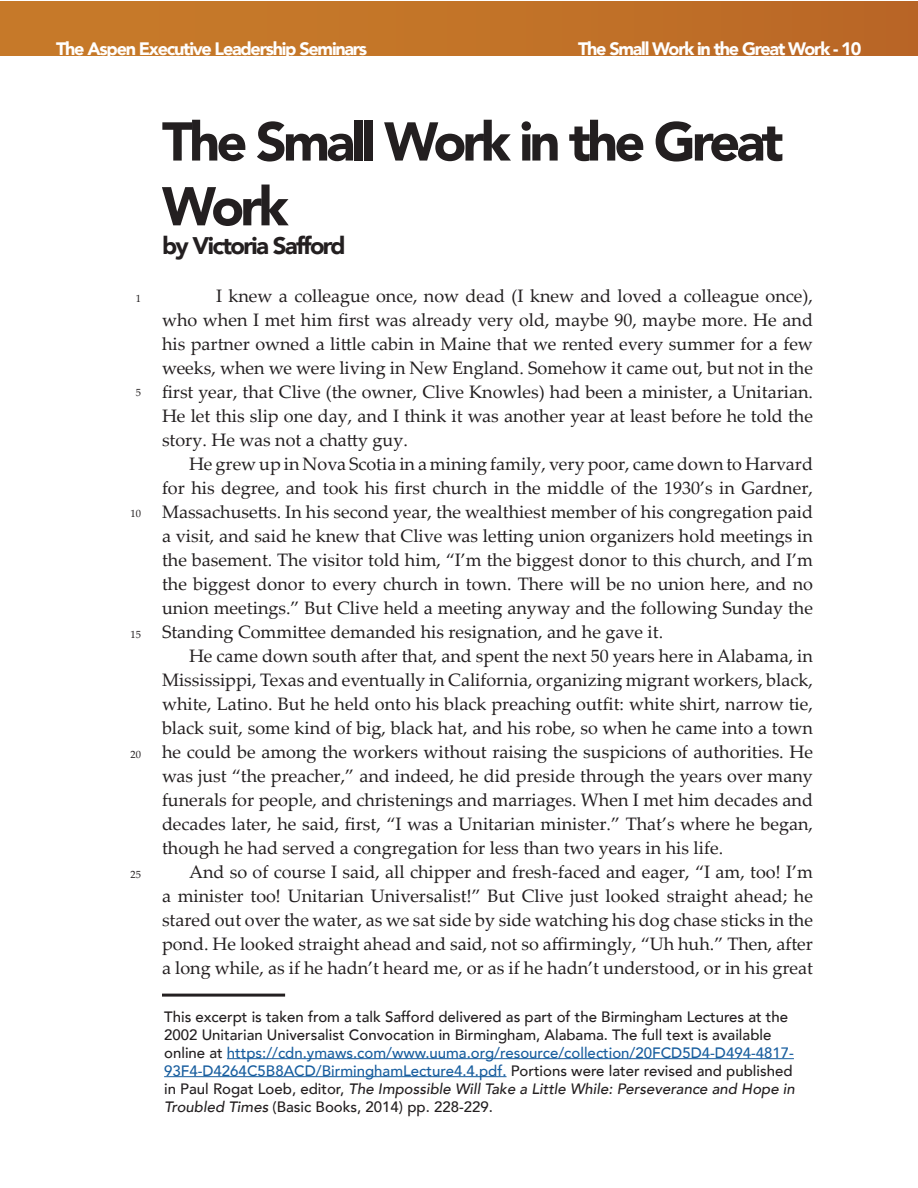
<style>
.page{position:relative;width:918px;height:1188px;background:#fff}
.page>*{position:absolute;margin:0;border:0;box-sizing:border-box;transform-origin:0 0}
.Heading{font:900 54px/64.8px "Avenir";letter-spacing:-.07em;color:#231f20}
.Heading-2{font:900 24px "Avenir";letter-spacing:-.07em;color:#231f20}
.Reading_Body{font:18px/24px "Palatino Linotype";color:#231f20;text-align:justify}
.Medium_Body{font:900 18px "Avenir";letter-spacing:-.07em;color:#fff}
.Footnote{font:500 15px/18px "Avenir";color:#231f20}
.t1{font:10.5px "Palatino Linotype";color:#231f20}
.s1{color:#175d9e}
.s2{font-style:italic}
</style>
<div class="page">
<div style="left:0;top:1px;width:918px;height:54px;background:linear-gradient(to right,#c97d2a,#ba6826)"></div>
<hr style="left:227px;top:1058px;width:567px;height:1px;background:#175d9e">
<hr style="left:164px;top:1076px;width:343px;height:1px;background:#175d9e">
<hr style="left:162px;top:994px;width:123px;height:3px;background:#231f20">
<p class="Medium_Body" style="left:56px;top:34px;width:313px">The Aspen Executive Leadership Seminars</p>
<p class="Medium_Body" style="left:578px;top:34px;width:285px">The Small Work in the Great Work - 10</p>
<p class="t1" style="left:136px;top:291px;width:7px">1</p>
<p class="t1" style="left:136px;top:385px;width:7px">5</p>
<p class="t1" style="left:130px;top:506px;width:12px">10</p>
<p class="t1" style="left:130px;top:627px;width:12px">15</p>
<p class="t1" style="left:130px;top:747px;width:12px">20</p>
<p class="t1" style="left:130px;top:867px;width:12px">25</p>
<p class="Heading" style="left:162px;top:108px;width:623px">The Small Work in the Great<br>Work</p>
<p class="Heading-2" style="left:162px;top:225px;width:185px">by Victoria Safford</p>
<p class="Reading_Body" style="left:162px;top:283px;width:653px;text-indent:54px">I knew a colleague once, now dead (I knew and loved a colleague once), who when I met him first was already very old, maybe 90, maybe more. He and his partner owned a little cabin in Maine that we rented every summer for a few weeks, when we were living in New England. Somehow it came out, but not in the first year, that Clive (the owner, Clive Knowles) had been a minister, a Unitarian.<br>He let this slip one day, and I think it was another year at least before he told the story. He was not a chatty guy.</p>
<p class="Reading_Body" style="left:162px;top:451px;width:653px;text-indent:27px">He grew up in Nova Scotia in a mining family, very poor, came down to Harvard for his degree, and took his first church in the middle of the 1930’s in Gardner, Massachusetts. In his second year, the wealthiest member of his congregation paid a visit, and said he knew that Clive was letting union organizers hold meetings in the basement. The visitor told him, “I’m the biggest donor to this church, and I’m the biggest donor to every church in town. There will be no union here, and no union meetings.” But Clive held a meeting anyway and the following Sunday the Standing Committee demanded his resignation, and he gave it.</p>
<p class="Reading_Body" style="left:162px;top:643px;width:653px;text-indent:27px">He came down south after that, and spent the next 50 years here in Alabama, in Mississippi, Texas and eventually in California, organizing migrant workers, black, white, Latino. But he held onto his black preaching outfit: white shirt, narrow tie, black suit, some kind of big, black hat, and his robe, so when he came into a town he could be among the workers without raising the suspicions of authorities. He was just “the preacher,” and indeed, he did preside through the years over many funerals for people, and christenings and marriages. When I met him decades and decades later, he said, first, “I was a Unitarian minister.” That’s where he began, though he had served a congregation for less than two years in his life.</p>
<p class="Reading_Body" style="left:162px;top:859px;width:653px;text-indent:27px">And so of course I said, all chipper and fresh-faced and eager, “I am, too! I’m a minister too! Unitarian Universalist!” But Clive just looked straight ahead; he stared out over the water, as we sat side by side watching his dog chase sticks in the pond. He looked straight ahead and said, not so affirmingly, “Uh huh.” Then, after a long while, as if he hadn’t heard me, or as if he hadn’t understood, or in his great</p>
<p class="Footnote" style="left:164px;top:1007px;width:632px">This excerpt is taken from a talk Safford delivered as part of the Birmingham Lectures at the 2002 Unitarian Universalist Convocation in Birmingham, Alabama. The full text is available online at <span class="s1">https://cdn.ymaws.com/www.uuma.org/resource/collection/20FCD5D4-D494-4817- 93F4-D4264C5B8ACD/BirminghamLecture4.4.pdf.</span> Portions were later revised and published in Paul Rogat Loeb, editor, <span class="s2">The Impossible Will Take a Little While: Perseverance and Hope in Troubled Times</span> (Basic Books, 2014) pp. 228-229.</p>
</div>
